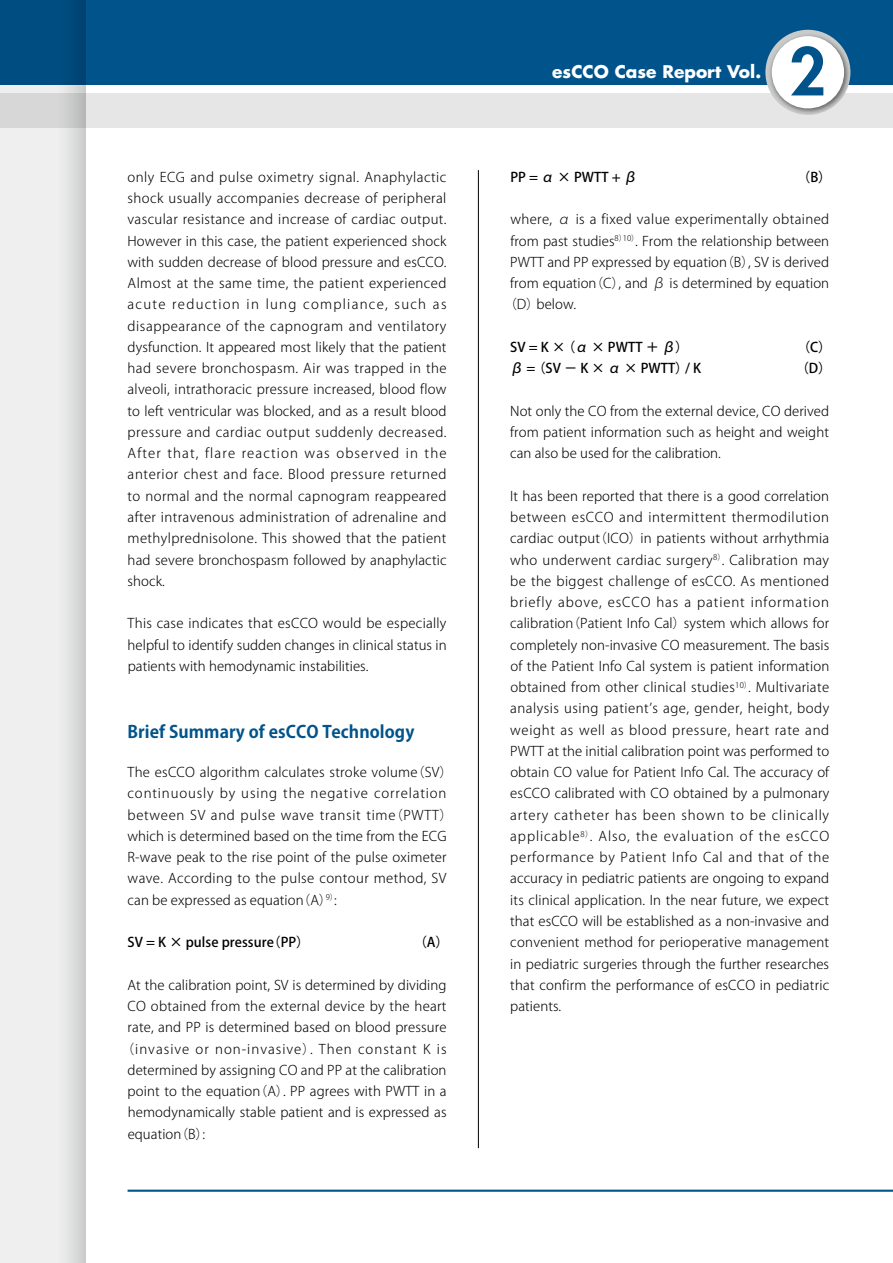
<style>
.page{position:relative;width:893px;height:1263px;background:#fff}
.page>*{position:absolute;margin:0;border:0;box-sizing:border-box;transform-origin:0 0}
.t1{font:800 63.75px "Futura Std";color:#00538b}
.t2{font:700 16.95px "Koz Go Pro";letter-spacing:.005em;color:#00538b}
.t3{font:700 16.95px "Futura Std";color:#fff}
.t4{font:300 13.35px/21.3px "Koz Go Pro";letter-spacing:.01em;color:#000;text-align:justify}
.t5{font:500 13.35px "Koz Go Pro";letter-spacing:.005em;color:#000}
.t6{font:300 13.35px "Koz Go Pro";letter-spacing:.03em;color:#000}
.t7{font:300 13.35px "Koz Go Pro";letter-spacing:.075em;color:#000}
</style>
<div class="page">
<div style="left:0;top:0;width:85px;height:1263px;background:linear-gradient(to right,#f6f6f6,#dedfdf)"></div>
<div style="left:0;top:0;width:893px;height:85px;background:#00538b"></div>
<div style="left:0;top:94px;width:893px;height:34px;background:#e6e6e6"></div>
<img style="left:767px;top:31px;width:85px;height:84px">
<div style="left:772px;top:36px;width:72px;height:72px;background:#fff;border-radius:50%"></div>
<hr style="left:128px;top:1189px;width:765px;height:3px;background:#00538b">
<hr style="left:478px;top:170px;width:1px;height:978px;background:#000">
<p class="t4" style="left:128px;top:166px;width:320px">only ECG and pulse oximetry signal. Anaphylactic shock usually accompanies decrease of peripheral vascular resistance and increase of cardiac output.<br>However in this case, the patient experienced shock with sudden decrease of blood pressure and esCCO.<br>Almost at the same time, the patient experienced acute reduction in lung compliance, such as disappearance of the capnogram and ventilatory dysfunction. It appeared most likely that the patient had severe bronchospasm. Air was trapped in the alveoli, intrathoracic pressure increased, blood flow to left ventricular was blocked, and as a result blood pressure and cardiac output suddenly decreased.<br>After that, flare reaction was observed in the anterior chest and face. Blood pressure returned to normal and the normal capnogram reappeared after intravenous administration of adrenaline and methylprednisolone. This showed that the patient had severe bronchospasm followed by anaphylactic shock.</p>
<p class="t4" style="left:128px;top:613px;width:320px">This case indicates that esCCO would be especially helpful to identify sudden changes in clinical status in patients with hemodynamic instabilities.</p>
<p class="t2" style="left:128px;top:721px;width:288px">Brief Summary of esCCO Technology</p>
<p class="t4" style="left:128px;top:762px;width:327px;text-align:left">The esCCO algorithm calculates stroke volume（SV）continuously by using the negative correlation between SV and pulse wave transit time（PWTT）which is determined based on the time from the ECG R-wave peak to the rise point of the pulse oximeter wave. According to the pulse contour method, SV can be expressed as equation（A）<sup>9）</sup>:</p>
<p class="t5" style="left:128px;top:934px;width:183px">SV = K × pulse pressure（PP）</p>
<p class="t5" style="left:414px;top:934px;width:36px">（A）</p>
<p class="t4" style="left:128px;top:974px;width:320px">At the calibration point, SV is determined by dividing</p>
<p class="t4" style="left:128px;top:995px;width:320px">CO obtained from the external device by the heart</p>
<p class="t4" style="left:128px;top:1017px;width:320px">rate, and PP is determined based on blood pressure</p>
<p class="t7" style="left:121px;top:1040px;width:327px">（invasive or non-invasive）. Then constant K is</p>
<p class="t4" style="left:128px;top:1059px;width:320px">determined by assigning CO and PP at the calibration</p>
<p class="t4" style="left:128px;top:1081px;width:320px">point to the equation（A）. PP agrees with PWTT in a</p>
<p class="t4" style="left:128px;top:1102px;width:320px">hemodynamically stable patient and is expressed as</p>
<p class="t4" style="left:128px;top:1123px;width:83px">equation（B）:</p>
<p class="t3" style="left:552px;top:60px;width:210px">esCCO Case Report Vol.</p>
<h1 class="t1" style="left:789px;top:32px;width:38px">2</h1>
<p class="t5" style="left:510px;top:168px;width:128px">PP=α×PWTT+β</p>
<p class="t5" style="left:797px;top:168px;width:36px">（B）</p>
<p class="t6" style="left:510px;top:211px;width:320px">where, α is a fixed value experimentally obtained</p>
<p class="t4" style="left:510px;top:230px;width:320px">from past studies<sup>8）10）</sup>. From the relationship between</p>
<p class="t4" style="left:510px;top:251px;width:320px">PWTT and PP expressed by equation（B）, SV is derived</p>
<p class="t4" style="left:510px;top:273px;width:320px">from equation（C）, and β is determined by equation</p>
<p class="t4" style="left:504px;top:294px;width:74px">（D）below.</p>
<p class="t5" style="left:510px;top:338px;width:180px">SV=K×（α×PWTT＋β）</p>
<p class="t5" style="left:797px;top:338px;width:36px">（C）</p>
<p class="t5" style="left:510px;top:360px;width:193px">β=（SV−K×α×PWTT）/K</p>
<p class="t5" style="left:796px;top:360px;width:37px">（D）</p>
<p class="t4" style="left:510px;top:400px;width:320px">Not only the CO from the external device, CO derived from patient information such as height and weight can also be used for the calibration.</p>
<p class="t4" style="left:510px;top:485px;width:321px">It has been reported that there is a good correlation between esCCO and intermittent thermodilution cardiac output（ICO）in patients without arrhythmia who underwent cardiac surgery<sup>8）</sup>. Calibration may be the biggest challenge of esCCO. As mentioned briefly above, esCCO has a patient information calibration（Patient Info Cal）system which allows for completely non-invasive CO measurement. The basis of the Patient Info Cal system is patient information obtained from other clinical studies<sup>10）</sup>. Multivariate analysis using patient’s age, gender, height, body weight as well as blood pressure, heart rate and PWTT at the initial calibration point was performed to obtain CO value for Patient Info Cal. The accuracy of esCCO calibrated with CO obtained by a pulmonary artery catheter has been shown to be clinically applicable<sup>8）</sup>. Also, the evaluation of the esCCO performance by Patient Info Cal and that of the accuracy in pediatric patients are ongoing to expand its clinical application. In the near future, we expect that esCCO will be established as a non-invasive and convenient method for perioperative management in pediatric surgeries through the further researches that confirm the performance of esCCO in pediatric patients.</p>
</div>
